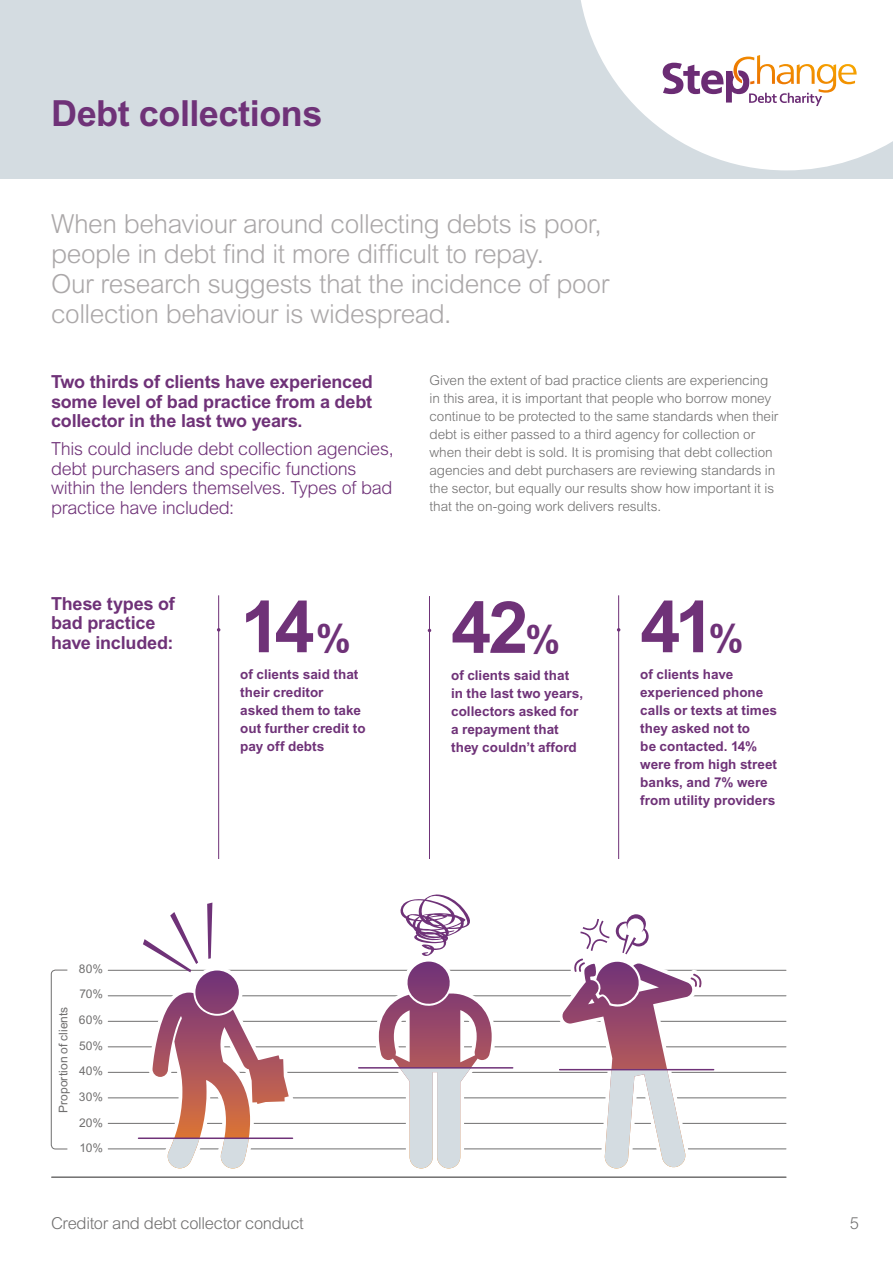
<style>
.page{position:relative;width:893px;height:1263px;background:#fff}
.page>*{position:absolute;margin:0;border:0;box-sizing:border-box;transform-origin:0 0}
.t1{font:700 72px "Arial";color:#6f3278}
.t2{font:700 36px "Arial";color:#6f3278}
.t3{font:300 26.25px/30px "Arial";letter-spacing:-.02em;color:#aba8a9}
.t4{font:300 18px/19.5px "Arial";letter-spacing:-.015em;color:#6f3278}
.t5{font:700 18px/19.5px "Arial";letter-spacing:-.01em;color:#6f3278;text-align:justify}
.t6{font:300 16.5px "Arial";letter-spacing:-.02em;color:#706f6f}
.t7{font:300 13.5px/18px "Arial";letter-spacing:-.005em;color:#706f6f}
.t8{font:700 13.5px/18px "Arial";letter-spacing:.005em;color:#6f3278}
.t9{font:12px/25.7px "Arial";color:#706f6f;text-align:justify}
.s1{font-size:39px}
</style>
<div class="page">
<div style="left:0;top:0;width:893px;height:179px;background:#d4dce1"></div>
<hr style="left:218px;top:595px;width:1px;height:264px;background:#6f3278">
<hr style="left:429px;top:596px;width:1px;height:263px;background:#6f3278">
<hr style="left:618px;top:595px;width:1px;height:264px;background:#6f3278">
<hr style="left:108px;top:1148px;width:678px;height:1px;background:#706f6f">
<hr style="left:108px;top:1123px;width:678px;height:1px;background:#706f6f">
<hr style="left:108px;top:1097px;width:678px;height:1px;background:#706f6f">
<hr style="left:108px;top:1072px;width:678px;height:1px;background:#706f6f">
<hr style="left:108px;top:1046px;width:678px;height:1px;background:#706f6f">
<hr style="left:108px;top:1021px;width:678px;height:1px;background:#706f6f">
<hr style="left:108px;top:995px;width:678px;height:1px;background:#706f6f">
<hr style="left:108px;top:970px;width:678px;height:1px;background:#706f6f">
<svg style="left:51px;top:970px;width:17px;height:179px"></svg>
<svg style="left:371px;top:894px;width:129px;height:275px"></svg>
<hr style="left:359px;top:1067px;width:154px;height:1px;background:#6f3278">
<svg style="left:177px;top:778px;width:121px;height:391px"></svg>
<svg style="left:143px;top:902px;width:146px;height:266px"></svg>
<hr style="left:139px;top:1137px;width:153px;height:2px;background:#6f3278">
<hr style="left:52px;top:1176px;width:734px;height:2px;background:#706f6f">
<svg style="left:552px;top:914px;width:159px;height:263px"></svg>
<hr style="left:560px;top:1069px;width:154px;height:1px;background:#6f3278">
<svg style="left:581px;top:0;width:312px;height:170px;fill:#fff"></svg>
<div style="left:656px;top:34px;width:205px;height:73px;background:#fff"></div>
<svg style="left:663px;top:55px;width:194px;height:51px"></svg>
<h2 class="t2" style="left:51px;top:92px;width:273px">Debt collections</h2>
<h3 class="t3" style="left:51px;top:209px;width:560px">When behaviour around collecting debts is poor, people in debt find it more difficult to repay.<br>Our research suggests that the incidence of poor collection behaviour is widespread.</h3>
<h3 class="t5" style="left:51px;top:372px;width:323px">Two thirds of clients have experienced some level of bad practice from a debt collector in the last two years.</h3>
<h3 class="t4" style="left:51px;top:439px;width:344px">This could include debt collection agencies, debt purchasers and specific functions within the lenders themselves. Types of bad practice have included:</h3>
<p class="t7" style="left:429px;top:371px;width:350px">Given the extent of bad practice clients are experiencing in this area, it is important that people who borrow money continue to be protected to the same standards when their debt is either passed to a third agency for collection or when their debt is sold. It is promising that debt collection agencies and debt purchasers are reviewing standards in the sector, but equally our results show how important it is that the on-going work delivers results.</p>
<h3 class="t5" style="left:51px;top:593px;width:125px;text-align:left">These types of bad practice have included:</h3>
<p class="t9" style="left:50px;top:1113px;width:108px;rotate:-90deg">Proportion of clients</p>
<p class="t9" style="left:79px;top:955px;width:26px">80% 70% 60% 50% 40% 30% 20% 10%</p>
<h1 class="t1" style="left:240px;top:585px;width:112px">14<span class="s1">%</span></h1>
<h1 class="t1" style="left:451px;top:585px;width:294px">42<span class="s1">%</span> 41<span class="s1">%</span></h1>
<p class="t8" style="left:240px;top:665px;width:127px">of clients said that their creditor<br>asked them to take out further credit to pay off debts</p>
<p class="t8" style="left:451px;top:666px;width:134px">of clients said that in the last two years, collectors asked for a repayment that they couldn’t afford</p>
<p class="t8" style="left:640px;top:665px;width:138px">of clients have experienced phone calls or texts at times they asked not to<br>be contacted. 14% were from high street banks, and 7% were from utility providers</p>
<p class="t6" style="left:51px;top:1214px;width:254px">Creditor and debt collector conduct</p>
<p class="t6" style="left:850px;top:1214px;width:11px">5</p>
</div>
